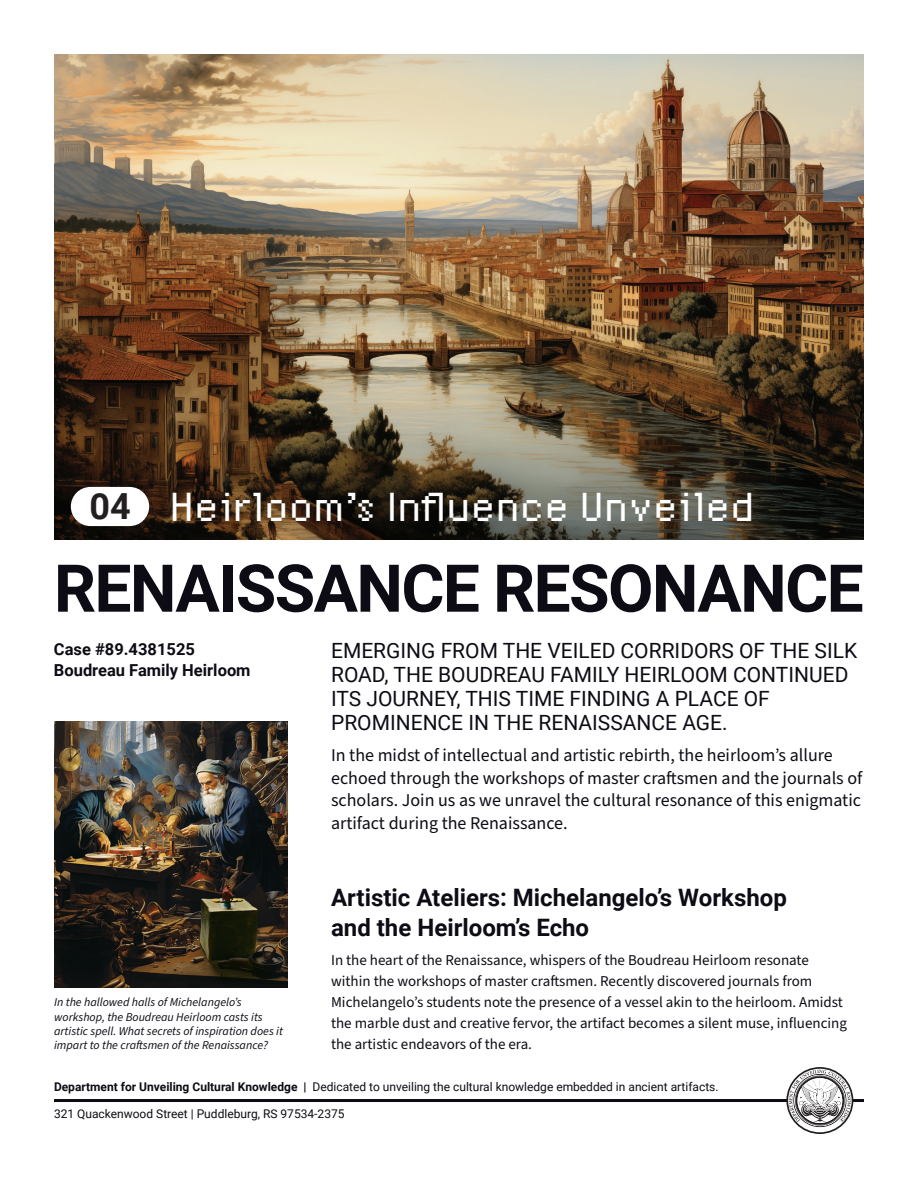
<style>
.page{position:relative;width:918px;height:1188px;background:#fff}
.page>*{position:absolute;margin:0;border:0;box-sizing:border-box;transform-origin:0 0}
._55_Roboto{font:700 66px "Roboto";letter-spacing:-.025em;color:#0d0c15}
._15_LoRes_12_OT{font:42px "Lo Res 12 OT";color:#fff}
._33_Roboto{font:700 36px "Roboto";color:#231f20}
._16_Roboto{font:700 24px/30px "Roboto";color:#0d0c15}
._14_16_Roboto{font:21px/24px "Roboto";color:#0d0c15}
._8_Source_Sans_Pro{font:18px/22.5px "Source Sans Pro";color:#0d0c15}
._9_Roboto{font:700 16.5px/21px "Roboto";color:#0d0c15}
._8_Source_Sans_Pro-2{font:15px/21px "Source Sans Pro";color:#0d0c15}
.t1{font:12px "Roboto";color:#0d0c15}
._8_Source_Sans_Pro-3{font:italic 12px/14.4px "Source Sans Pro";color:#0d0c15}
.s1{font-weight:700}
</style>
<div class="page">
<hr style="left:54px;top:1099px;width:810px;height:3px;background:#0d0c15">
<svg style="left:786px;top:1067px;width:67px;height:67px"></svg>
<div style="left:788px;top:1069px;width:64px;height:63px;background:#fff;border-radius:50%"></div>
<svg style="left:789px;top:1070px;width:62px;height:57px"></svg>
<img style="left:54px;top:54px;width:810px;height:486px">
<div style="left:71px;top:487px;width:78px;height:39px;background:#fff;border-radius:20px"></div>
<img style="left:54px;top:721px;width:233px;height:267px">
<p class="_33_Roboto" style="left:89px;top:481px;width:43px">04</p>
<p class="_15_LoRes_12_OT" style="left:170px;top:478px;width:587px">Heirloom’s Influence Unveiled</p>
<p class="_55_Roboto" style="left:54px;top:542px;width:811px">RENAISSANCE RESONANCE</p>
<p class="_9_Roboto" style="left:54px;top:638px;width:198px">Case #89.4381525<br>Boudreau Family Heirloom</p>
<p class="_8_Source_Sans_Pro-3" style="left:54px;top:995px;width:230px">In the hallowed halls of Michelangelo’s workshop, the Boudreau Heirloom casts its artistic spell. What secrets of inspiration does it impart to the craftsmen of the Renaissance?</p>
<p class="_14_16_Roboto" style="left:331px;top:638px;width:528px">EMERGING FROM THE VEILED CORRIDORS OF THE SILK ROAD, THE BOUDREAU FAMILY HEIRLOOM CONTINUED ITS JOURNEY, THIS TIME FINDING A PLACE OF PROMINENCE IN THE RENAISSANCE AGE.</p>
<p class="_8_Source_Sans_Pro" style="left:331px;top:745px;width:533px">In the midst of intellectual and artistic rebirth, the heirloom’s allure echoed through the workshops of master craftsmen and the journals of scholars. Join us as we unravel the cultural resonance of this enigmatic artifact during the Renaissance.</p>
<p class="_16_Roboto" style="left:331px;top:881px;width:457px">Artistic Ateliers: Michelangelo’s Workshop and the Heirloom’s Echo</p>
<p class="_8_Source_Sans_Pro-2" style="left:331px;top:950px;width:517px">In the heart of the Renaissance, whispers of the Boudreau Heirloom resonate within the workshops of master craftsmen. Recently discovered journals from Michelangelo’s students note the presence of a vessel akin to the heirloom. Amidst the marble dust and creative fervor, the artifact becomes a silent muse, influencing the artistic endeavors of the era.</p>
<p class="t1" style="left:54px;top:1079px;width:666px"><span class="s1">Department for Unveiling Cultural Knowledge |</span> Dedicated to unveiling the cultural knowledge embedded in ancient artifacts.</p>
<p class="t1" style="left:54px;top:1105px;width:292px">321 Quackenwood Street | Puddleburg, RS 97534-2375</p>
</div>
